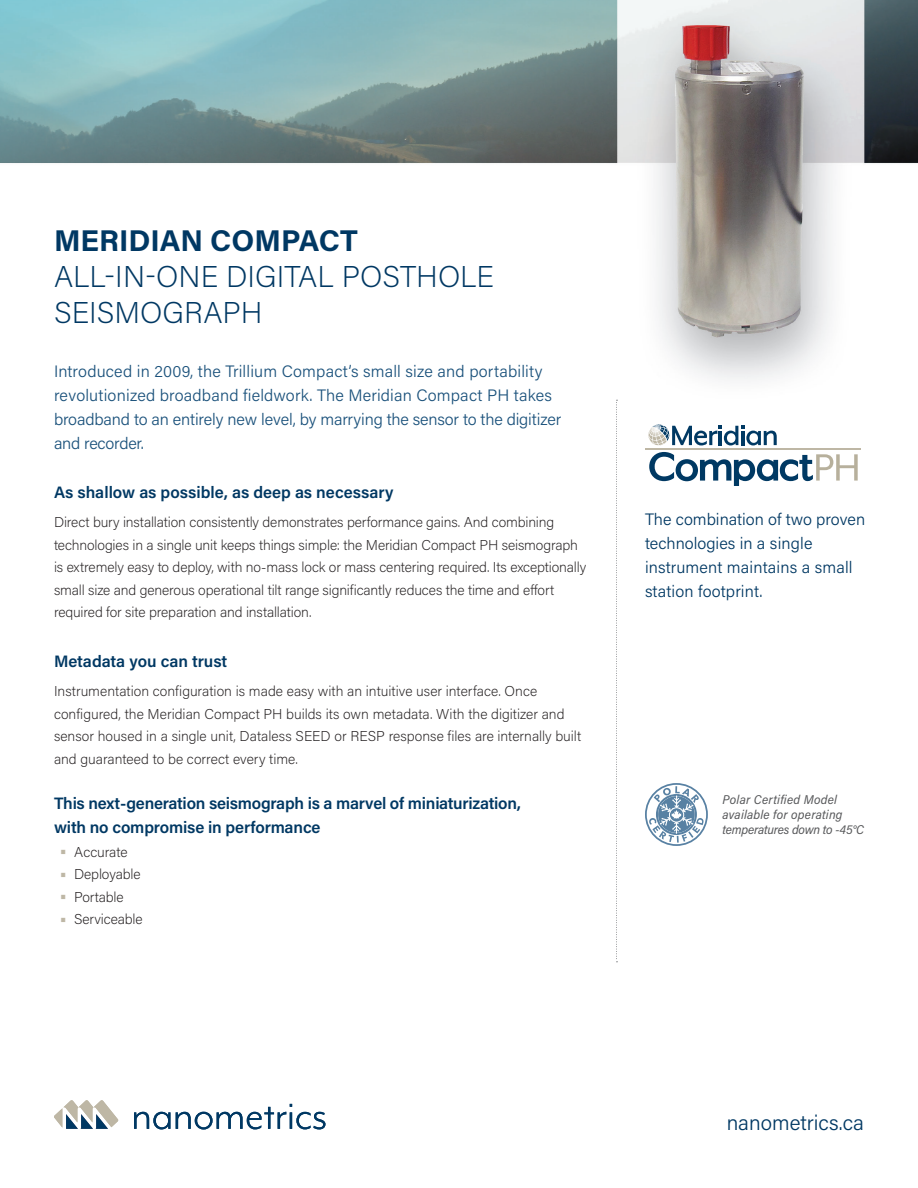
<style>
.page{position:relative;width:918px;height:1188px;background:#fff}
.page>*{position:absolute;margin:0;border:0;box-sizing:border-box;transform-origin:0 0}
.t1{font:200 30px/36px "Acumin Pro";color:#003863}
.t2{font:300 21px "Acumin Pro";color:#003863}
.Introduction{font:300 16.5px/24px "Acumin Pro";letter-spacing:.005em;color:#1a517b}
.Bullets{font:300 16.5px/24px "Acumin Pro";letter-spacing:.005em;color:#003863}
.Introduction-2{font:600 16.5px/24px "Acumin Pro";letter-spacing:-.015em;color:#003863}
.Section_Headers{font:600 16.5px "Acumin Pro";color:#003863}
.Body_copy{font:200 14.25px/22.5px "Acumin Pro";letter-spacing:-.005em;color:#231f20}
.Tech_Spec_Bullets{font:italic 12.75px/15px "Acumin Pro Semi Cond";letter-spacing:.015em;color:#57585a}
.s1{font-weight:700}
.s2{font-size:24px;color:#beb7a5}
</style>
<div class="page">
<img style="left:0;top:0;width:918px;height:401px">
<svg style="left:616px;top:400px;width:1px;height:562px"></svg>
<svg style="left:134px;top:1112px;width:36px;height:17px"></svg>
<svg style="left:176px;top:1104px;width:149px;height:26px"></svg>
<svg style="left:54px;top:1100px;width:64px;height:29px"></svg>
<svg style="left:649px;top:452px;width:209px;height:34px"></svg>
<hr style="left:645px;top:448px;width:216px;height:1px;background:#beb7a5">
<svg style="left:648px;top:424px;width:129px;height:22px"></svg>
<svg style="left:645px;top:783px;width:63px;height:63px"></svg>
<h1 class="t1" style="left:54px;top:221px;width:442px"><span class="s1">MERIDIAN COMPACT<br></span>ALL-IN-ONE DIGITAL POSTHOLE<br>SEISMOGRAPH</h1>
<p class="Introduction" style="left:54px;top:358px;width:509px">Introduced in 2009, the Trillium Compact’s small size and portability revolutionized broadband fieldwork. The Meridian Compact PH takes broadband to an entirely new level, by marrying the sensor to the digitizer and recorder.</p>
<p class="Section_Headers" style="left:54px;top:481px;width:341px">As shallow as possible, as deep as necessary</p>
<p class="Body_copy" style="left:54px;top:511px;width:534px">Direct bury installation consistently demonstrates performance gains. And combining technologies in a single unit keeps things simple: the Meridian Compact PH seismograph is extremely easy to deploy, with no-mass lock or mass centering required. Its exceptionally small size and generous operational tilt range significantly reduces the time and effort required for site preparation and installation.</p>
<p class="Section_Headers" style="left:54px;top:650px;width:175px">Metadata you can trust</p>
<p class="Body_copy" style="left:54px;top:679px;width:529px">Instrumentation configuration is made easy with an intuitive user interface. Once configured, the Meridian Compact PH builds its own metadata. With the digitizer and sensor housed in a single unit, Dataless SEED or RESP response files are internally built and guaranteed to be correct every time.</p>
<p class="Introduction-2" style="left:54px;top:790px;width:468px">This next-generation seismograph is a marvel of miniaturization, with no compromise in performance</p>
<p class="Body_copy" style="left:59px;top:840px;width:70px"><span class="s2">•</span> Accurate</p>
<p class="Body_copy" style="left:59px;top:863px;width:83px"><span class="s2">•</span> Deployable</p>
<p class="Body_copy" style="left:59px;top:885px;width:66px"><span class="s2">•</span> Portable</p>
<p class="Body_copy" style="left:59px;top:908px;width:85px"><span class="s2">•</span> Serviceable</p>
<p class="Bullets" style="left:645px;top:507px;width:222px">The combination of two proven technologies in a single instrument maintains a small station footprint.</p>
<p class="Tech_Spec_Bullets" style="left:723px;top:792px;width:143px">Polar Certified Model available for operating temperatures down to -45°C</p>
<p class="t2" style="left:727px;top:1108px;width:139px">nanometrics.ca</p>
</div>
